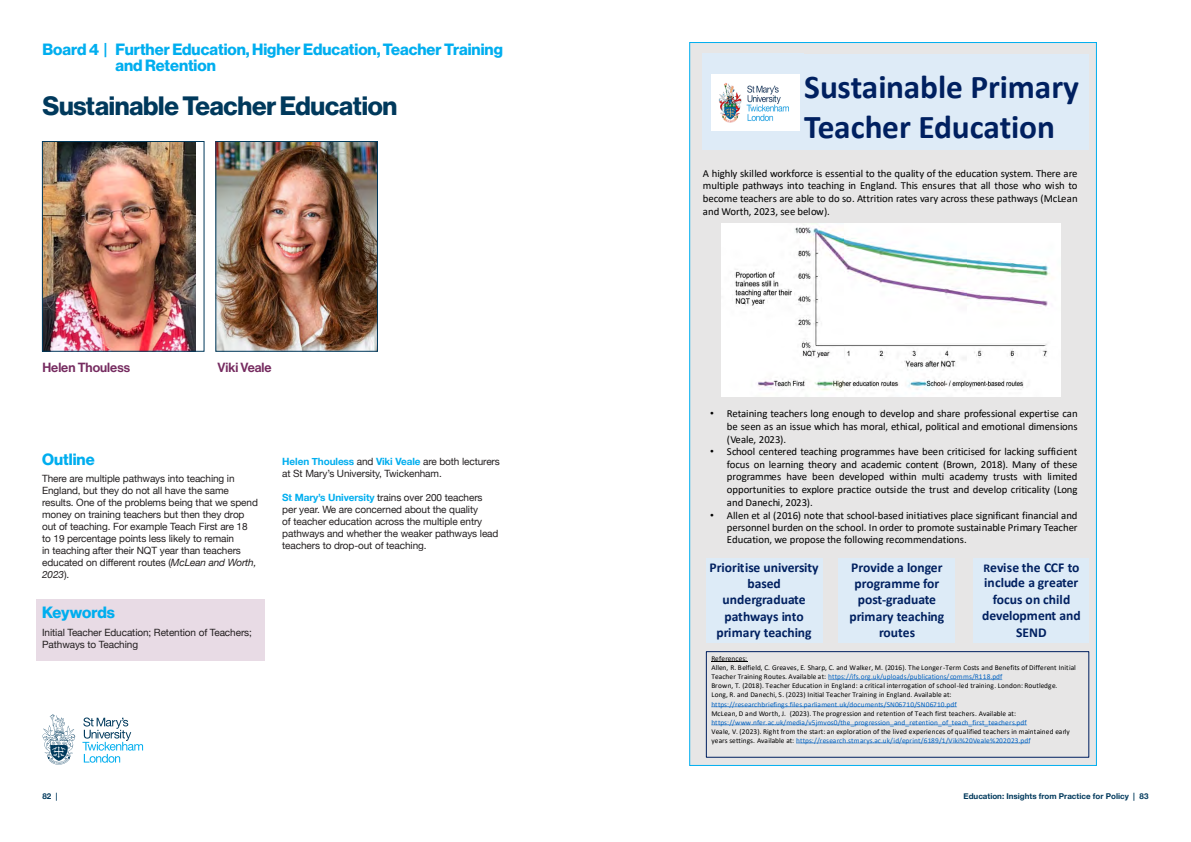
<style>
.page{position:relative;width:1191px;height:842px;background:#fff}
.page>*{position:absolute;margin:0;border:0;box-sizing:border-box;transform-origin:0 0}
.t1{font:700 33.4px "Calibri";letter-spacing:-.01em;color:#002060}
.t2{font:700 33.3px "Calibri";letter-spacing:-.005em;color:#002060}
.Heading{font:26px "N Haas Grotesk DS Pro 75 Bd";letter-spacing:-.01em;color:#00395c}
.Sub_Heading{font:16px/16px "N Haas Grotesk DS Pro 75 Bd";color:#00aeef}
.t3{font:700 13.6px/16.3px "Calibri";color:#002060;text-align:center}
.sub_heading_2{font:13px "N Haas Grotesk DS Pro 65 Md";color:#762b60}
.t4{font:10.7px/12.6px "Calibri";letter-spacing:-.005em;color:#000;text-align:justify}
.Body{font:10px/12px "Helvetica Neue";letter-spacing:-.01em;color:#231f20}
.t5{font:700 8px "Helvetica Neue";color:#00395c}
.t6{font:7.4px "Calibri";letter-spacing:.01em;color:#0563c1}
.t7{font:7.3px/9px "Calibri";letter-spacing:.01em;color:#000}
.s1{font-style:italic}
.s2{font-weight:700;color:#00aeef}
.s3{font-family:"Arial"}
.s4{font-size:11.9px}
.s5{color:#000}
.s6{color:#0563c1}
</style>
<div class="page">
<div style="left:36px;top:599px;width:229px;height:61px;background:#e8dbe5"></div>
<div style="left:689px;top:43px;width:407px;height:722px;background:#e7e6e6"></div>
<div style="left:702px;top:54px;width:102px;height:96px;background:#deebf7"></div>
<div style="left:803px;top:54px;width:285px;height:96px;background:#deebf7"></div>
<img style="left:711px;top:75px;width:88px;height:55px">
<div style="left:706px;top:558px;width:116px;height:85px;background:#ddebf7"></div>
<div style="left:838px;top:558px;width:117px;height:85px;background:#ddebf7"></div>
<div style="left:973px;top:558px;width:115px;height:84px;background:#ddebf7"></div>
<img style="left:721px;top:223px;width:339px;height:173px">
<div style="left:706px;top:651px;width:383px;height:106px;border:1px solid #002060"></div>
<hr style="left:711px;top:661px;width:36px;height:1px;background:#000">
<svg style="left:828px;top:679px;width:174px;height:1px"></svg>
<svg style="left:711px;top:706px;width:246px;height:1px"></svg>
<svg style="left:711px;top:725px;width:316px;height:1px"></svg>
<svg style="left:796px;top:743px;width:234px;height:1px"></svg>
<img style="left:44px;top:143px;width:152px;height:206px">
<div style="left:42px;top:141px;width:162px;height:210px;border:1px solid #00395c"></div>
<img style="left:218px;top:143px;width:158px;height:206px">
<div style="left:216px;top:141px;width:162px;height:210px;border:1px solid #00395c"></div>
<svg style="left:43px;top:714px;width:32px;height:51px"></svg>
<svg style="left:82px;top:717px;width:61px;height:46px"></svg>
<p class="Sub_Heading" style="left:115px;top:41px;width:389px;text-indent:-73px">Board 4 | Further Education, Higher Education, Teacher Training and Retention</p>
<p class="Heading" style="left:42px;top:90px;width:356px">Sustainable Teacher Education</p>
<p class="sub_heading_2" style="left:42px;top:360px;width:89px">Helen Thouless</p>
<p class="sub_heading_2" style="left:217px;top:360px;width:56px">Viki Veale</p>
<p class="Sub_Heading" style="left:42px;top:451px;width:54px">Outline</p>
<p class="Body" style="left:42px;top:473px;width:217px">There are multiple pathways into teaching in England, but they do not all have the same results. One of the problems being that we spend money on training teachers but then they drop out of teaching. For example Teach First are 18 to 19 percentage points less likely to remain<br>in teaching after their NQT year than teachers educated on different routes (<span class="s1">McLean and Worth, 2023</span>).</p>
<p class="Sub_Heading" style="left:42px;top:605px;width:74px">Keywords</p>
<p class="Body" style="left:42px;top:627px;width:211px">Initial Teacher Education; Retention of Teachers;<br>Pathways to Teaching</p>
<p class="Body" style="left:282px;top:456px;width:219px"><span class="s2">Helen Thouless</span> and <span class="s2">Viki Veale</span> are both lecturers at St Mary’s University, Twickenham.</p>
<p class="Body" style="left:282px;top:492px;width:218px"><span class="s2">St Mary’s University</span> trains over 200 teachers per year. We are concerned about the quality<br>of teacher education across the multiple entry pathways and whether the weaker pathways lead teachers to drop-out of teaching.</p>
<p class="t2" style="left:804px;top:64px;width:276px">Sustainable Primary</p>
<p class="t1" style="left:804px;top:103px;width:252px">Teacher Education</p>
<p class="t4" style="left:703px;top:167px;width:376px">A highly skilled workforce is essential to the quality of the education system. There are multiple pathways into teaching in England. This ensures that all those who wish to become teachers are able to do so. Attrition rates vary across these pathways (McLean and Worth, 2023, see below).</p>
<p class="t4" style="left:727px;top:407px;width:352px;text-indent:-17px"><span class="s3">•</span> Retaining teachers long enough to develop and share professional expertise can be seen as an issue which has moral, ethical, political and emotional dimensions (Veale, 2023).</p>
<p class="t4" style="left:727px;top:445px;width:352px;text-indent:-17px"><span class="s3">•</span> School centered teaching programmes have been criticised for lacking sufficient focus on learning theory and academic content (Brown, 2018). Many of these programmes have been developed within multi academy trusts with limited opportunities to explore practice outside the trust and develop criticality (Long and Danechi, 2023).</p>
<p class="t4" style="left:727px;top:509px;width:352px;text-indent:-17px"><span class="s3">•</span> Allen et al (2016) note that school-based initiatives place significant financial and personnel burden on the school. In order to promote sustainable Primary Teacher Education, we propose the following recommendations.</p>
<p class="t3" style="left:709px;top:559px;width:110px">Prioritise university based undergraduate pathways into primary teaching</p>
<p class="t3" style="left:849px;top:559px;width:96px">Provide a longer programme for post-graduate primary teaching routes</p>
<p class="t3" style="left:982px;top:559px;width:100px"><span class="s4">R</span>evise the CCF to include a greater focus on child development and<br>SEND</p>
<p class="t7" style="left:711px;top:654px;width:366px">References:<br>Allen, R. Belfield, C. Greaves, E. Sharp, C. and Walker, M. (2016). The Longer-Term Costs and Benefits of Different Initial</p>
<p class="t6" style="left:711px;top:672px;width:293px"><span class="s5">Teacher Training Routes. Available at:</span> https://ifs.org.uk/uploads/publications/comms/R118.pdf</p>
<p class="t7" style="left:711px;top:681px;width:348px">Brown, T. (2018). Teacher Education in England: a critical interrogation of school-led training. London: Routledge.<br>Long, R. and Danechi, S. (2023) Initial Teacher Training in England. Available at:</p>
<p class="t6" style="left:711px;top:699px;width:247px">https://researchbriefings.files.parliament.uk/documents/SN06710/SN06710.pdf</p>
<p class="t7" style="left:711px;top:708px;width:360px">McLean, D and Worth, J. (2023). The progression and retention of Teach first teachers. Available at: <span class="s6">https://www.nfer.ac.uk/media/v5jmvos0/the_progression_and_retention_of_teach_first_teachers.pdf<br></span>Veale, V. (2023). Right from the start: an exploration of the lived experiences of qualified teachers in maintained early years settings. Available at: <span class="s6">https://research.stmarys.ac.uk/id/eprint/6189/1/Viki%20Veale%202023.pdf</span></p>
<p class="t5" style="left:43px;top:790px;width:17px">82 |</p>
<p class="t5" style="left:963px;top:790px;width:186px">Education: Insights from Practice for Policy | 83</p>
</div>
